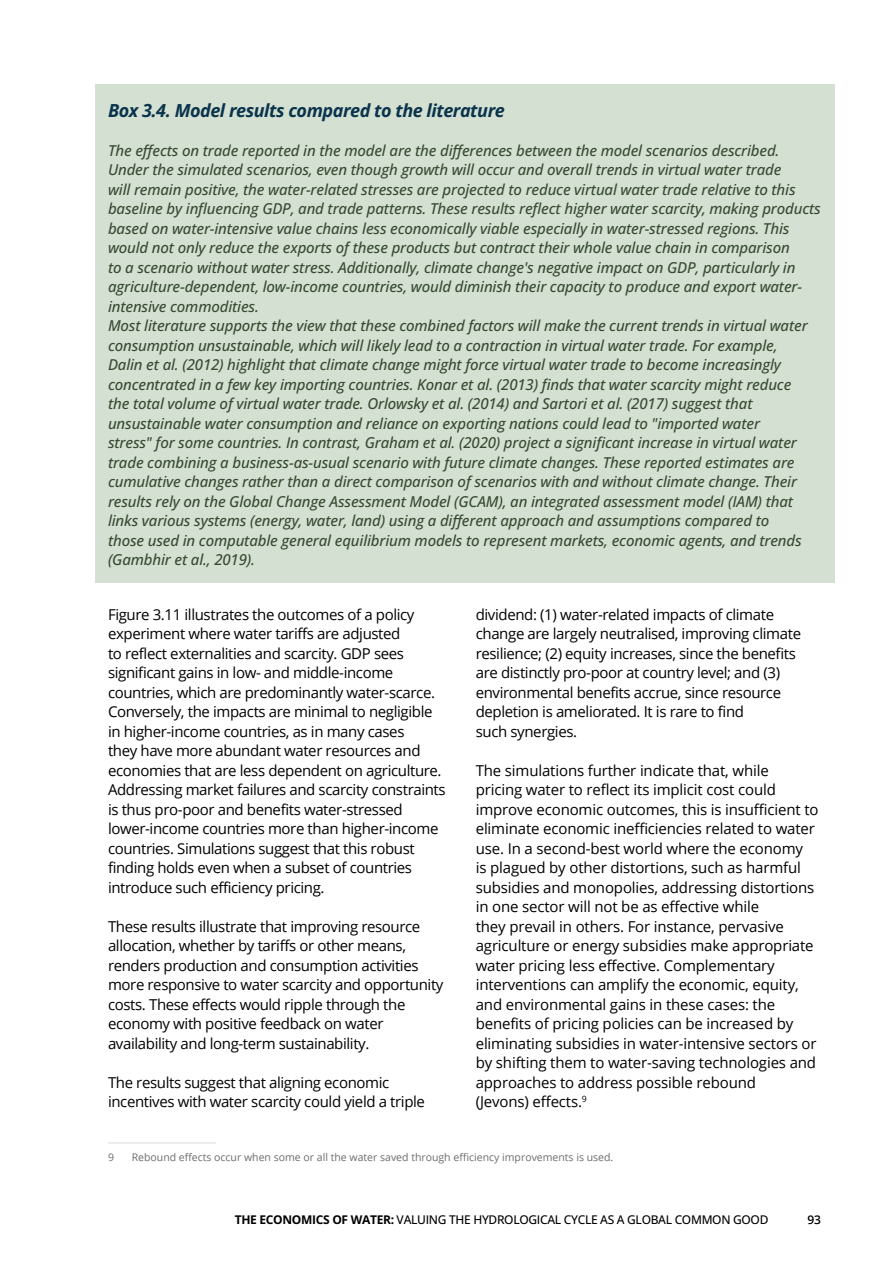
<style>
.page{position:relative;width:893px;height:1263px;background:#fff}
.page>*{position:absolute;margin:0;border:0;box-sizing:border-box;transform-origin:0 0}
.t1{font:italic 700 18px "Open Sans";letter-spacing:-.025em;color:#0a334c}
.t2{font:15px/19.5px "Open Sans";letter-spacing:-.025em;color:#000}
.t3{font:italic 500 15px/19.5px "Open Sans";letter-spacing:-.01em;color:#364a32}
.t4{font:500 12px "Open Sans";letter-spacing:-.025em;color:#000}
.t5{font:600 12px "Open Sans";color:#000}
.t6{font:10.5px "Open Sans";color:#6b6c6f}
.s1{font-weight:700}
</style>
<div class="page">
<div style="left:94px;top:84px;width:740px;height:52px;background:#d4e0d1"></div>
<div style="left:94px;top:107px;width:740px;height:223px;background:#d4e0d1"></div>
<div style="left:94px;top:302px;width:740px;height:281px;background:#d4e0d1"></div>
<hr style="left:108px;top:1142px;width:108px;height:2px;background:#e6e7e8">
<p class="t1" style="left:108px;top:98px;width:398px">Box 3.4. Model results compared to the literature</p>
<p class="t3" style="left:108px;top:140px;width:714px">The effects on trade reported in the model are the differences between the model scenarios described.<br>Under the simulated scenarios, even though growth will occur and overall trends in virtual water trade<br>will remain positive, the water-related stresses are projected to reduce virtual water trade relative to this baseline by influencing GDP, and trade patterns. These results reflect higher water scarcity, making products based on water-intensive value chains less economically viable especially in water-stressed regions. This would not only reduce the exports of these products but contract their whole value chain in comparison<br>to a scenario without water stress. Additionally, climate change's negative impact on GDP, particularly in agriculture-dependent, low-income countries, would diminish their capacity to produce and export water&shy;intensive commodities.<br>Most literature supports the view that these combined factors will make the current trends in virtual water consumption unsustainable, which will likely lead to a contraction in virtual water trade. For example,<br>Dalin et al. (2012) highlight that climate change might force virtual water trade to become increasingly concentrated in a few key importing countries. Konar et al. (2013) finds that water scarcity might reduce<br>the total volume of virtual water trade. Orlowsky et al. (2014) and Sartori et al. (2017) suggest that unsustainable water consumption and reliance on exporting nations could lead to "imported water<br>stress" for some countries. In contrast, Graham et al. (2020) project a significant increase in virtual water trade combining a business-as-usual scenario with future climate changes. These reported estimates are cumulative changes rather than a direct comparison of scenarios with and without climate change. Their results rely on the Global Change Assessment Model (GCAM), an integrated assessment model (IAM) that links various systems (energy, water, land) using a different approach and assumptions compared to<br>those used in computable general equilibrium models to represent markets, economic agents, and trends (Gambhir et al., 2019).</p>
<p class="t2" style="left:108px;top:604px;width:339px">Figure 3.11 illustrates the outcomes of a policy experiment where water tariffs are adjusted<br>to reflect externalities and scarcity. GDP sees significant gains in low- and middle-income countries, which are predominantly water-scarce.<br>Conversely, the impacts are minimal to negligible in higher-income countries, as in many cases<br>they have more abundant water resources and economies that are less dependent on agriculture.<br>Addressing market failures and scarcity constraints is thus pro-poor and benefits water-stressed lower-income countries more than higher-income countries. Simulations suggest that this robust finding holds even when a subset of countries introduce such efficiency pricing.</p>
<p class="t2" style="left:108px;top:916px;width:337px">These results illustrate that improving resource allocation, whether by tariffs or other means, renders production and consumption activities more responsive to water scarcity and opportunity costs. These effects would ripple through the economy with positive feedback on water availability and long-term sustainability.</p>
<p class="t2" style="left:108px;top:1072px;width:318px">The results suggest that aligning economic incentives with water scarcity could yield a triple</p>
<p class="t2" style="left:476px;top:604px;width:327px">dividend: (1) water-related impacts of climate change are largely neutralised, improving climate resilience; (2) equity increases, since the benefits are distinctly pro-poor at country level; and (3) environmental benefits accrue, since resource depletion is ameliorated. It is rare to find<br>such synergies.</p>
<p class="t2" style="left:476px;top:760px;width:344px">The simulations further indicate that, while pricing water to reflect its implicit cost could improve economic outcomes, this is insufficient to eliminate economic inefficiencies related to water use. In a second-best world where the economy<br>is plagued by other distortions, such as harmful subsidies and monopolies, addressing distortions in one sector will not be as effective while<br>they prevail in others. For instance, pervasive agriculture or energy subsidies make appropriate water pricing less effective. Complementary interventions can amplify the economic, equity, and environmental gains in these cases: the benefits of pricing policies can be increased by eliminating subsidies in water-intensive sectors or by shifting them to water-saving technologies and approaches to address possible rebound<br>(Jevons) effects.<sup>9</sup></p>
<p class="t6" style="left:108px;top:1150px;width:8px">9</p>
<p class="t6" style="left:132px;top:1150px;width:483px">Rebound effects occur when some or all the water saved through efficiency improvements is used.</p>
<p class="t4" style="left:235px;top:1211px;width:535px"><span class="s1">THE ECONOMICS OF WATER:</span> VALUING THE HYDROLOGICAL CYCLE AS A GLOBAL COMMON GOOD</p>
<p class="t5" style="left:808px;top:1211px;width:15px">93</p>
</div>
